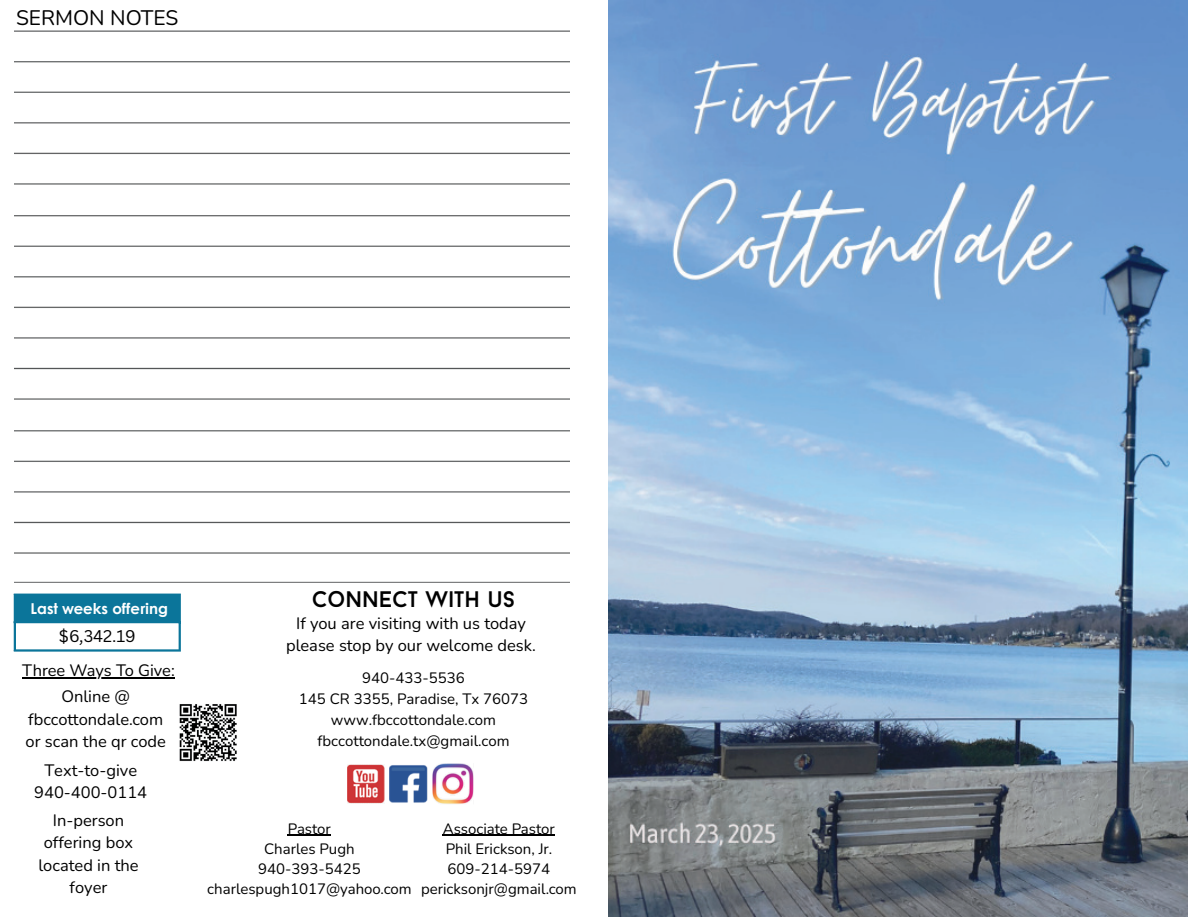
<style>
.page{position:relative;width:1188px;height:918px;background:#fff}
.page>*{position:absolute;margin:0;border:0;box-sizing:border-box;transform-origin:0 0}
.t1{font:22.5px "Baron Neue";color:#000}
.t2{font:21px "Nunito";color:#000}
.t3{font:16.5px/22.5px "Nunito";color:#000;text-align:center}
.t4{font:16.5px "Canva Sans";color:#000}
.t5{font:15px/20.2px "Nunito";color:#000;text-align:center}
.t6{font:700 15px "Century Gothic";color:#fff}
</style>
<div class="page">
<img style="left:608px;top:0;width:580px;height:917px">
<div style="left:15px;top:594px;width:165px;height:28px;background:#0b759a"></div>
<hr style="left:14px;top:596px;width:2px;height:53px;background:#0b759a">
<hr style="left:179px;top:596px;width:2px;height:53px;background:#0b759a">
<hr style="left:14px;top:594px;width:167px;height:2px;background:#0b759a">
<hr style="left:14px;top:621px;width:167px;height:2px;background:#0b759a">
<hr style="left:14px;top:649px;width:167px;height:3px;background:#0b759a">
<img style="left:347px;top:764px;width:127px;height:40px">
<img style="left:14px;top:30px;width:556px;height:553px">
<img style="left:179px;top:704px;width:58px;height:57px">
<hr style="left:22px;top:677px;width:153px;height:1px;background:#000">
<hr style="left:288px;top:835px;width:43px;height:1px;background:#000">
<hr style="left:443px;top:835px;width:112px;height:1px;background:#000">
<h2 class="t2" style="left:16px;top:4px;width:164px">SERMON NOTES</h2>
<p class="t6" style="left:31px;top:598px;width:139px">Last weeks offering</p>
<p class="t4" style="left:59px;top:627px;width:78px">$6,342.19</p>
<p class="t3" style="left:22px;top:659px;width:154px">Three Ways To Give:</p>
<p class="t3" style="left:26px;top:685px;width:142px">Online @ fbccottondale.com or scan the qr code</p>
<p class="t3" style="left:34px;top:758px;width:114px">Text-to-give<br>940-400-0114</p>
<p class="t3" style="left:38px;top:808px;width:102px">In-person offering box located in the foyer</p>
<h1 class="t1" style="left:312px;top:585px;width:205px">CONNECT WITH US</h1>
<p class="t3" style="left:286px;top:611px;width:251px">If you are visiting with us today please stop by our welcome desk.</p>
<p class="t5" style="left:299px;top:688px;width:231px">145 CR 3355, Paradise, Tx 76073</p>
<p class="t5" style="left:362px;top:667px;width:104px">940-433-5536</p>
<p class="t5" style="left:317px;top:709px;width:194px;line-height:21px">www.fbccottondale.com fbccottondale.tx@gmail.com</p>
<p class="t5" style="left:207px;top:818px;width:206px">Pastor<br>Charles Pugh<br>940-393-5425 charlespugh1017@yahoo.com</p>
<p class="t5" style="left:421px;top:818px;width:157px">Associate Pastor<br>Phil Erickson, Jr.<br>609-214-5974 pericksonjr@gmail.com</p>
</div>
